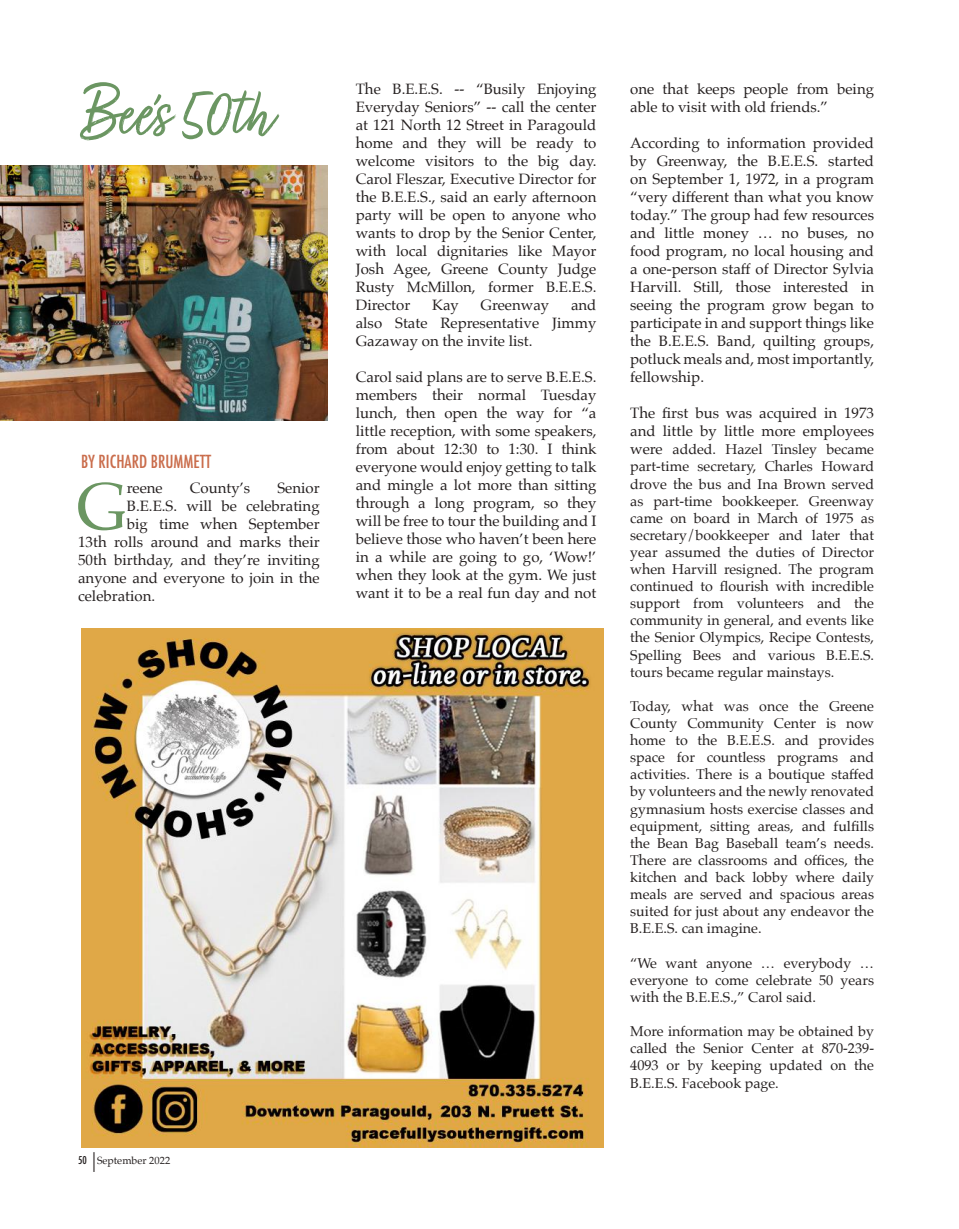
<style>
.page{position:relative;width:959px;height:1229px;background:#fff}
.page>*{position:absolute;margin:0;border:0;box-sizing:border-box;transform-origin:0 0}
.t1{font:76.5px "Turbinado Light Pro";color:#6b9662}
.t2{font:66.6px "Palatino";color:#6b9662}
.t3{font:500 condensed 17.55px "Futura";color:#ca6d4c}
.t4{font:15px/18px "Palatino";color:#241f1f;text-align:justify}
.t5{font:14.25px/17.1px "Palatino";color:#241f1f;text-align:justify}
.t6{font:10.5px "Palatino";color:#241f1f}
.s1{font-family:"Futura";font-weight:500;font-stretch:condensed}
.s2{font-family:"Futura";font-weight:500;font-stretch:condensed;font-size:21px}
.s3{font-size:15px}
</style>
<div class="page">
<img style="left:0;top:166px;width:327px;height:255px">
<img style="left:81px;top:628px;width:522px;height:520px">
<h1 class="t1" style="left:81px;top:71px;width:194px">Bee’s 50th</h1>
<p class="t4" style="left:356px;top:80px;width:242px">The B.E.E.S. -- “Busily Enjoying Everyday Seniors” -- call the center at 121 North 12 Street in Paragould home and they will be ready to welcome visitors to the big day.<br>Carol Fleszar, Executive Director for the B.E.E.S., said an early afternoon party will be open to anyone who wants to drop by the Senior Center, with local dignitaries like Mayor Josh Agee, Greene County Judge Rusty McMillon, former B.E.E.S.<br>Director</p>
<p class="t4" style="left:356px;top:296px;width:242px;text-indent:215px">and also State Representative Jimmy Gazaway on the invite list.</p>
<p class="t4" style="left:356px;top:368px;width:242px">Carol said plans are to serve B.E.E.S. members their normal Tuesday lunch, then open the way for “a little reception, with some speakers, from about 12:30 to 1:30. I think everyone would enjoy getting to talk and mingle a lot more than sitting through a long program, so they will be free to tour the building and I believe those who haven’t been here in a while are going to go, ‘Wow!’ when they look at the gym. We just want it to be a real fun day and not</p>
<p class="t4" style="left:432px;top:296px;width:28px">Kay</p>
<p class="t4" style="left:480px;top:296px;width:70px">Greenway</p>
<p class="t3" style="left:81px;top:450px;width:132px">BY RICHARD BRUMMETT</p>
<h2 class="t2" style="left:76px;top:451px;width:52px">G</h2>
<p class="t4" style="left:127px;top:479px;width:37px">reene</p>
<p class="t4" style="left:190px;top:479px;width:62px">County’s</p>
<p class="t4" style="left:277px;top:479px;width:44px">Senior</p>
<p class="t4" style="left:127px;top:497px;width:194px">B.E.E.S. will be celebrating</p>
<p class="t4" style="left:127px;top:515px;width:194px">big time when September</p>
<p class="t4" style="left:78px;top:533px;width:243px">13th rolls around and marks their</p>
<p class="t4" style="left:78px;top:551px;width:243px">50th birthday, and they’re inviting</p>
<p class="t4" style="left:78px;top:569px;width:243px">anyone and everyone to join in the</p>
<p class="t4" style="left:78px;top:587px;width:79px">celebration.</p>
<p class="t6" style="left:78px;top:1151px;width:94px"><span class="s1">50</span> <span class="s2">|</span>September 2022</p>
<p class="t4" style="left:630px;top:80px;width:245px">one that keeps people from being able to visit with old friends.”</p>
<p class="t4" style="left:630px;top:134px;width:245px">According to information provided by Greenway, the B.E.E.S. started on September 1, 1972, in a program “very different than what you know today.” The group had few resources and little money … no buses, no food program, no local housing and a one-person staff of Director Sylvia Harvill. Still, those interested in seeing the program grow began to participate in and support things like the B.E.E.S. Band, quilting groups, potluck meals and, most importantly, fellowship.</p>
<p class="t4" style="left:630px;top:404px;width:245px">The first bus was acquired in 1973 and little by little more employees</p>
<p class="t5" style="left:630px;top:441px;width:245px"><span class="s3">were</span> added. Hazel Tinsley became part-time secretary, Charles Howard drove the bus and Ina Brown served as part-time bookkeeper. Greenway came on board in March of 1975 as secretary/bookkeeper and later that year assumed the duties of Director when Harvill resigned. The program continued to flourish with incredible support from volunteers and the community in general, and events like the Senior Olympics, Recipe Contests, Spelling Bees and various B.E.E.S. tours became regular mainstays.</p>
<p class="t5" style="left:630px;top:697px;width:245px">Today, what was once the Greene County Community Center is now home to the B.E.E.S. and provides space for countless programs and activities. There is a boutique staffed by volunteers and the newly renovated gymnasium hosts exercise classes and equipment, sitting areas, and fulfills the Bean Bag Baseball team’s needs.<br>There are classrooms and offices, the kitchen and back lobby where daily meals are served and spacious areas suited for just about any endeavor the B.E.E.S. can imagine.</p>
<p class="t5" style="left:630px;top:954px;width:245px">“We want anyone … everybody … everyone to come celebrate 50 years with the B.E.E.S.,” Carol said.</p>
<p class="t5" style="left:630px;top:1022px;width:245px">More information may be obtained by called the Senior Center at 870-239- 4093 or by keeping updated on the B.E.E.S. Facebook page.</p>
</div>
